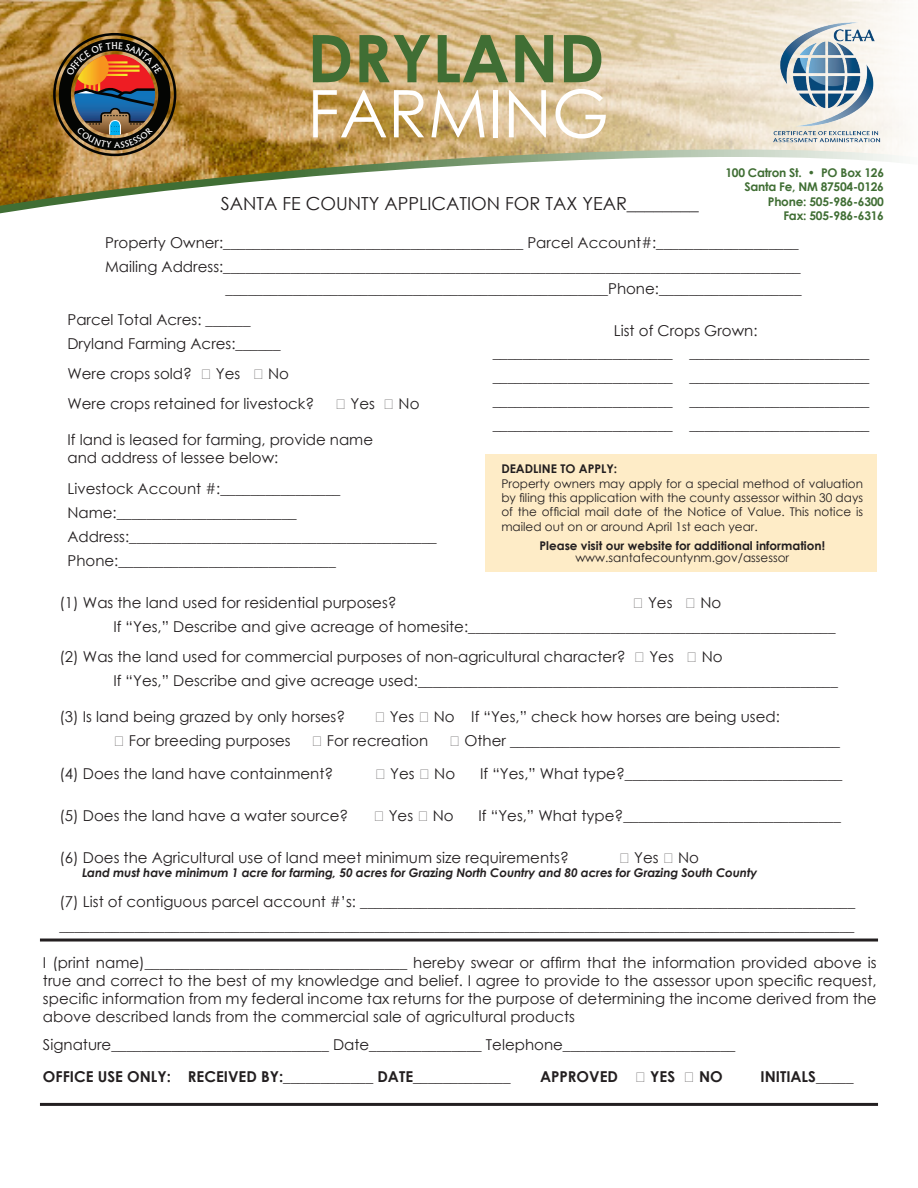
<style>
.page{position:relative;width:918px;height:1188px;background:#fff}
.page>*{position:absolute;margin:0;border:0;box-sizing:border-box;transform-origin:0 0}
.t1{font:700 65.7px "Century Gothic";color:#406e34}
.t2{font:65.7px "Century Gothic";color:#fff}
.t3{font:18px "Century Gothic";color:#231f20}
.t4{font:15px/18px "Century Gothic";color:#231f20;text-align:justify}
.t5{font:700 15px "Century Gothic";color:#231f20}
.t6{font:12px/14.4px "Century Gothic";color:#231f20;text-align:justify}
.t7{font:italic 700 12px "Century Gothic";letter-spacing:-.01em;color:#231f20}
.t8{font:700 12px "Century Gothic";letter-spacing:-.02em;color:#406e34}
.t9{font:700 12px "Century Gothic";color:#231f20}
</style>
<div class="page">
<svg style="left:0;top:0;width:903px;height:214px"></svg>
<hr style="left:40px;top:939px;width:838px;height:3px;background:#231f20">
<img style="left:771px;top:21px;width:110px;height:124px">
<hr style="left:40px;top:1103px;width:838px;height:3px;background:#231f20">
<div style="left:485px;top:455px;width:392px;height:117px;background:#feecc7"></div>
<img style="left:52px;top:32px;width:126px;height:125px">
<p class="t1" style="left:307px;top:9px;width:299px">DRYLAND</p>
<p class="t2" style="left:307px;top:68px;width:303px">FARMING</p>
<p class="t8" style="left:725px;top:163px;width:160px">100 Catron St. • PO Box 126</p>
<p class="t8" style="left:744px;top:178px;width:141px">Santa Fe, NM 87504-0126</p>
<p class="t8" style="left:768px;top:192px;width:118px">Phone: 505-986-6300</p>
<p class="t8" style="left:783px;top:207px;width:102px">Fax: 505-986-6316</p>
<p class="t3" style="left:221px;top:191px;width:480px">SANTA FE COUNTY APPLICATION FOR TAX YEAR________</p>
<p class="t4" style="left:105px;top:233px;width:695px">Property Owner:________________________________________ Parcel Account#:___________________</p>
<p class="t4" style="left:105px;top:257px;width:697px">Mailing Address:_____________________________________________________________________________</p>
<p class="t4" style="left:226px;top:279px;width:577px">___________________________________________________Phone:___________________</p>
<p class="t4" style="left:68px;top:310px;width:185px">Parcel Total Acres: ______</p>
<p class="t4" style="left:68px;top:334px;width:215px">Dryland Farming Acres:______</p>
<p class="t4" style="left:68px;top:364px;width:223px">Were crops sold? ☐ Yes ☐ No</p>
<p class="t4" style="left:68px;top:394px;width:248px">Were crops retained for livestock?</p>
<p class="t4" style="left:335px;top:394px;width:86px">☐ Yes ☐ No</p>
<p class="t4" style="left:68px;top:430px;width:307px">If land is leased for farming, provide name</p>
<p class="t4" style="left:68px;top:448px;width:212px">and address of lessee below:</p>
<p class="t4" style="left:68px;top:480px;width:274px">Livestock Account #:________________</p>
<p class="t4" style="left:68px;top:504px;width:231px">Name:________________________</p>
<p class="t4" style="left:68px;top:528px;width:371px">Address:_________________________________________</p>
<p class="t4" style="left:68px;top:552px;width:270px">Phone:_____________________________</p>
<p class="t4" style="left:59px;top:593px;width:339px">(1) Was the land used for residential purposes?</p>
<p class="t4" style="left:633px;top:593px;width:90px">☐ Yes ☐ No</p>
<p class="t4" style="left:113px;top:617px;width:724px">If “Yes,” Describe and give acreage of homesite:_________________________________________________</p>
<p class="t4" style="left:59px;top:647px;width:665px">(2) Was the land used for commercial purposes of non-agricultural character? ☐ Yes ☐ No</p>
<p class="t4" style="left:113px;top:671px;width:726px">If “Yes,” Describe and give acreage used:________________________________________________________</p>
<p class="t4" style="left:59px;top:707px;width:287px">(3) Is land being grazed by only horses?</p>
<p class="t4" style="left:374px;top:707px;width:407px">☐ Yes ☐ No If “Yes,” check how horses are being used:</p>
<p class="t4" style="left:113px;top:731px;width:179px">☐ For breeding purposes</p>
<p class="t4" style="left:312px;top:731px;width:118px">☐ For recreation</p>
<p class="t4" style="left:449px;top:731px;width:393px">☐ Other ____________________________________________</p>
<p class="t4" style="left:59px;top:764px;width:275px">(4) Does the land have containment?</p>
<p class="t4" style="left:375px;top:764px;width:82px">☐ Yes ☐ No</p>
<p class="t4" style="left:480px;top:764px;width:364px">If “Yes,” What type?_____________________________</p>
<p class="t4" style="left:59px;top:806px;width:291px">(5) Does the land have a water source?</p>
<p class="t4" style="left:373px;top:806px;width:82px">☐ Yes ☐ No</p>
<p class="t4" style="left:479px;top:806px;width:364px">If “Yes,” What type?_____________________________</p>
<p class="t4" style="left:59px;top:848px;width:511px">(6) Does the Agricultural use of land meet minimum size requirements?</p>
<p class="t4" style="left:619px;top:848px;width:82px">☐ Yes ☐ No</p>
<p class="t7" style="left:82px;top:864px;width:677px">Land must have minimum 1 acre for farming, 50 acres for Grazing North Country and 80 acres for Grazing South County</p>
<p class="t4" style="left:59px;top:893px;width:797px">(7) List of contiguous parcel account #’s: __________________________________________________________________</p>
<p class="t4" style="left:59px;top:917px;width:796px">__________________________________________________________________________________________________________</p>
<p class="t4" style="left:43px;top:953px;width:835px">I (print name)___________________________________ hereby swear or affirm that the information provided above is true and correct to the best of my knowledge and belief. I agree to provide to the assessor upon specific request, specific information from my federal income tax returns for the purpose of determining the income derived from the above described lands from the commercial sale of agricultural products</p>
<p class="t4" style="left:43px;top:1036px;width:694px">Signature_____________________________ Date_______________ Telephone_______________________</p>
<p class="t5" style="left:43px;top:1065px;width:469px">OFFICE USE ONLY: RECEIVED BY:____________ DATE_____________</p>
<p class="t5" style="left:540px;top:1065px;width:184px">APPROVED ☐ YES ☐ NO</p>
<p class="t5" style="left:761px;top:1065px;width:94px">INITIALS_____</p>
<p class="t4" style="left:614px;top:322px;width:145px">List of Crops Grown:</p>
<p class="t4" style="left:493px;top:343px;width:181px">________________________</p>
<p class="t4" style="left:493px;top:367px;width:181px">________________________</p>
<p class="t4" style="left:493px;top:391px;width:181px">________________________</p>
<p class="t4" style="left:493px;top:415px;width:181px">________________________</p>
<p class="t4" style="left:689px;top:343px;width:182px">________________________</p>
<p class="t4" style="left:689px;top:367px;width:182px">________________________</p>
<p class="t4" style="left:689px;top:391px;width:182px">________________________</p>
<p class="t4" style="left:689px;top:415px;width:182px">________________________</p>
<p class="t9" style="left:501px;top:460px;width:117px">DEADLINE TO APPLY:</p>
<p class="t6" style="left:501px;top:476px;width:363px">Property owners may apply for a special method of valuation by filing this application with the county assessor within 30 days of the official mail date of the Notice of Value. This notice is mailed out on or around April 1st each year.</p>
<p class="t9" style="left:539px;top:537px;width:287px">Please visit our website for additional information!</p>
<p class="t6" style="left:575px;top:550px;width:215px">www.santafecountynm.gov/assessor</p>
</div>
